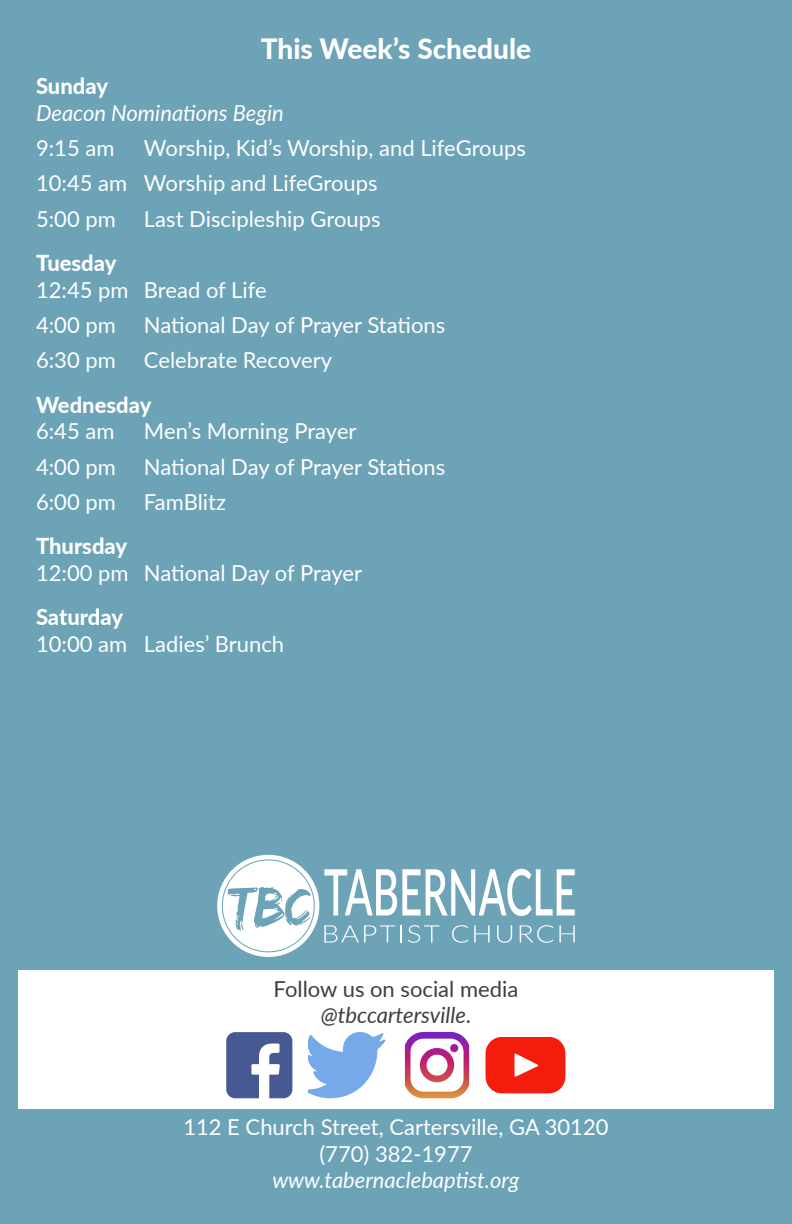
<style>
.page{position:relative;width:792px;height:1224px;background:#6ca3b6}
.page>*{position:absolute;margin:0;border:0;box-sizing:border-box;transform-origin:0 0}
.t1{font:800 28px "Lato";color:#fff}
.t2{font:22px "Lato";color:#fff}
.t3{font:italic 22px "Lato";color:#fff}
.t4{font:800 22px "Lato";color:#fff}
.t5{font:22px "Lato";color:#3e3e3f}
.t6{font:italic 22px "Lato";color:#3e3e3f}
.s1{font-style:normal}
</style>
<div class="page">
<div style="left:18px;top:970px;width:756px;height:138px;background:#fff"></div>
<svg style="left:486px;top:1037px;width:79px;height:56px;background:#f63528"></svg>
<svg style="left:309px;top:1032px;width:77px;height:66px"></svg>
<svg style="left:405px;top:1032px;width:64px;height:66px"></svg>
<svg style="left:217px;top:855px;width:358px;height:102px"></svg>
<svg style="left:227px;top:1032px;width:65px;height:66px"></svg>
<p class="t1" style="left:261px;top:28px;width:272px">This Week’s Schedule</p>
<p class="t4" style="left:36px;top:70px;width:74px">Sunday</p>
<p class="t3" style="left:36px;top:97px;width:249px">Deacon Nominations Begin</p>
<p class="t2" style="left:36px;top:132px;width:80px">9:15 am</p>
<p class="t2" style="left:144px;top:132px;width:383px">Worship, Kid’s Worship, and LifeGroups</p>
<p class="t2" style="left:36px;top:168px;width:343px">10:45 am Worship and LifeGroups</p>
<p class="t2" style="left:36px;top:203px;width:81px">5:00 pm</p>
<p class="t2" style="left:144px;top:203px;width:238px">Last Discipleship Groups</p>
<p class="t4" style="left:36px;top:247px;width:82px">Tuesday</p>
<p class="t2" style="left:36px;top:274px;width:232px">12:45 pm Bread of Life</p>
<p class="t2" style="left:36px;top:309px;width:81px">4:00 pm</p>
<p class="t2" style="left:144px;top:309px;width:303px">National Day of Prayer Stations</p>
<p class="t2" style="left:36px;top:345px;width:81px">6:30 pm</p>
<p class="t2" style="left:144px;top:345px;width:190px">Celebrate Recovery</p>
<p class="t4" style="left:36px;top:388px;width:117px">Wednesday</p>
<p class="t2" style="left:36px;top:416px;width:80px">6:45 am</p>
<p class="t2" style="left:144px;top:416px;width:214px">Men’s Morning Prayer</p>
<p class="t2" style="left:36px;top:451px;width:81px">4:00 pm</p>
<p class="t2" style="left:144px;top:451px;width:303px">National Day of Prayer Stations</p>
<p class="t2" style="left:36px;top:486px;width:81px">6:00 pm</p>
<p class="t2" style="left:144px;top:486px;width:83px">FamBlitz</p>
<p class="t4" style="left:36px;top:530px;width:93px">Thursday</p>
<p class="t2" style="left:36px;top:557px;width:328px">12:00 pm National Day of Prayer</p>
<p class="t4" style="left:36px;top:601px;width:89px">Saturday</p>
<p class="t2" style="left:36px;top:628px;width:250px">10:00 am Ladies’ Brunch</p>
<p class="t5" style="left:274px;top:973px;width:246px">Follow us on social media</p>
<p class="t6" style="left:321px;top:999px;width:152px">@tbccartersville<span class="s1">.</span></p>
<p class="t2" style="left:183px;top:1111px;width:427px">112 E Church Street, Cartersville, GA 30120</p>
<p class="t2" style="left:319px;top:1138px;width:155px">(770) 382-1977</p>
<p class="t3" style="left:272px;top:1164px;width:249px">www.tabernaclebaptist.org</p>
</div>
